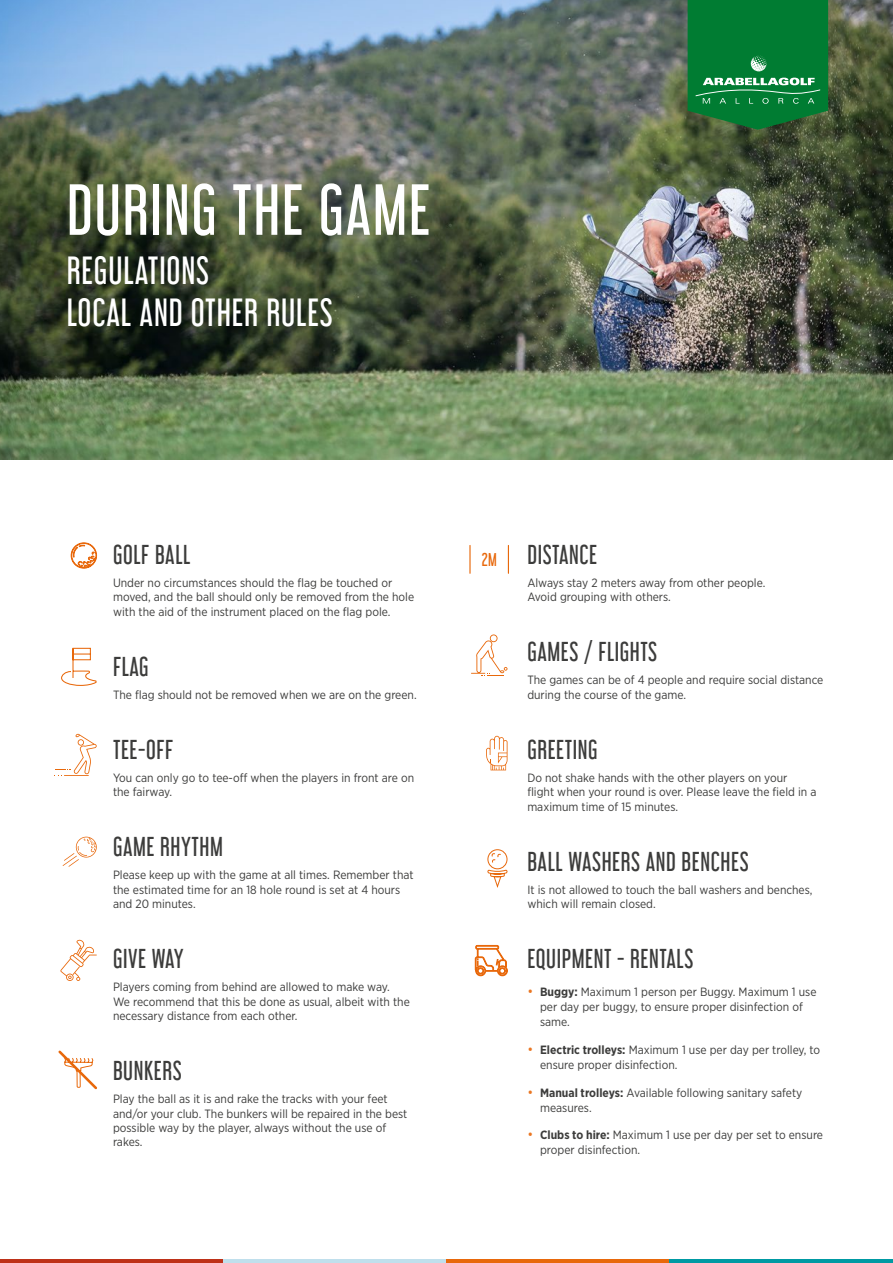
<style>
.page{position:relative;width:893px;height:1263px;background:#fff}
.page>*{position:absolute;margin:0;border:0;box-sizing:border-box;transform-origin:0 0}
.t1{font:64.5px "Libel Suit Rg";letter-spacing:.025em;color:#fff}
.t2{font:34.5px/42px "Libel Suit Rg";letter-spacing:.025em;color:#fff}
.t3{font:24px "Libel Suit Rg";letter-spacing:.025em;color:#3c3c3b}
.t4{font:16.2px "Libel Suit Rg";color:#e8680b}
.t5{font:12px/14.4px "Gotham Narrow";color:#3c3c3b}
.s1{font-size:13.5px;color:#ea7723}
.s2{font-weight:700}
</style>
<div class="page">
<hr style="left:1px;top:1259px;width:223px;height:4px;background:#be3118">
<hr style="left:224px;top:1259px;width:223px;height:4px;background:#c0dfec">
<hr style="left:447px;top:1259px;width:223px;height:4px;background:#e8680b">
<hr style="left:670px;top:1259px;width:223px;height:4px;background:#009aa3">
<img style="left:0;top:0;width:893px;height:459px">
<svg style="left:688px;top:0;width:140px;height:130px;background:#107e3a"></svg>
<svg style="left:54px;top:734px;width:43px;height:42px"></svg>
<svg style="left:63px;top:836px;width:34px;height:31px"></svg>
<svg style="left:60px;top:940px;width:37px;height:41px"></svg>
<svg style="left:486px;top:736px;width:21px;height:34px"></svg>
<svg style="left:471px;top:634px;width:36px;height:42px"></svg>
<svg style="left:71px;top:543px;width:26px;height:25px"></svg>
<hr style="left:469px;top:545px;width:2px;height:28px;background:#e8680b">
<svg style="left:508px;top:545px;width:1px;height:28px"></svg>
<svg style="left:475px;top:945px;width:33px;height:31px"></svg>
<svg style="left:61px;top:647px;width:36px;height:39px"></svg>
<svg style="left:487px;top:849px;width:21px;height:39px"></svg>
<svg style="left:58px;top:1050px;width:39px;height:40px"></svg>
<h1 class="t1" style="left:67px;top:157px;width:365px">DURING THE GAME</h1>
<h2 class="t2" style="left:67px;top:245px;width:268px">REGULATIONS<br>LOCAL AND OTHER RULES</h2>
<h3 class="t3" style="left:113px;top:535px;width:79px">GOLF BALL</h3>
<p class="t5" style="left:113px;top:575px;width:303px">Under no circumstances should the flag be touched or moved, and the ball should only be removed from the hole with the aid of the instrument placed on the flag pole.</p>
<h3 class="t3" style="left:113px;top:647px;width:37px">FLAG</h3>
<p class="t5" style="left:113px;top:687px;width:305px">The flag should not be removed when we are on the green.</p>
<h3 class="t3" style="left:113px;top:730px;width:62px">TEE-OFF</h3>
<p class="t5" style="left:113px;top:770px;width:303px">You can only go to tee-off when the players in front are on the fairway.</p>
<h3 class="t3" style="left:113px;top:827px;width:111px">GAME RHYTHM</h3>
<p class="t5" style="left:113px;top:868px;width:302px">Please keep up with the game at all times. Remember that the estimated time for an 18 hole round is set at 4 hours and 20 minutes.</p>
<h3 class="t3" style="left:113px;top:939px;width:72px">GIVE WAY</h3>
<p class="t5" style="left:113px;top:980px;width:298px">Players coming from behind are allowed to make way.<br>We recommend that this be done as usual, albeit with the necessary distance from each other.</p>
<h3 class="t3" style="left:113px;top:1051px;width:70px">BUNKERS</h3>
<p class="t5" style="left:113px;top:1091px;width:296px">Play the ball as it is and rake the tracks with your feet and/or your club. The bunkers will be repaired in the best possible way by the player, always without the use of rakes.</p>
<h3 class="t4" style="left:482px;top:546px;width:17px">2M</h3>
<h3 class="t3" style="left:527px;top:535px;width:71px">DISTANCE</h3>
<p class="t5" style="left:527px;top:575px;width:240px">Always stay 2 meters away from other people.<br>Avoid grouping with others.</p>
<h3 class="t3" style="left:527px;top:632px;width:131px">GAMES / FLIGHTS</h3>
<p class="t5" style="left:527px;top:673px;width:298px">The games can be of 4 people and require social distance during the course of the game.</p>
<h3 class="t3" style="left:527px;top:730px;width:72px">GREETING</h3>
<p class="t5" style="left:527px;top:770px;width:291px">Do not shake hands with the other players on your flight when your round is over. Please leave the field in a maximum time of 15 minutes.</p>
<h3 class="t3" style="left:527px;top:842px;width:223px">BALL WASHERS AND BENCHES</h3>
<p class="t5" style="left:527px;top:882px;width:287px">It is not allowed to touch the ball washers and benches, which will remain closed.</p>
<h3 class="t3" style="left:527px;top:939px;width:168px">EQUIPMENT - RENTALS</h3>
<p class="t5" style="left:540px;top:984px;width:278px;line-height:15px;text-indent:-13px"><span class="s1">•</span> <span class="s2">Buggy:</span> Maximum 1 person per Buggy. Maximum 1 use per day per buggy, to ensure proper disinfection of same.</p>
<p class="t5" style="left:540px;top:1042px;width:282px;line-height:15px;text-indent:-13px"><span class="s1">•</span> <span class="s2">Electric trolleys:</span> Maximum 1 use per day per trolley, to ensure proper disinfection.</p>
<p class="t5" style="left:540px;top:1085px;width:264px;line-height:15px;text-indent:-13px"><span class="s1">•</span> <span class="s2">Manual trolleys:</span> Available following sanitary safety measures.</p>
<p class="t5" style="left:540px;top:1127px;width:284px;line-height:15px;text-indent:-13px"><span class="s1">•</span> <span class="s2">Clubs to hire:</span> Maximum 1 use per day per set to ensure proper disinfection.</p>
</div>
